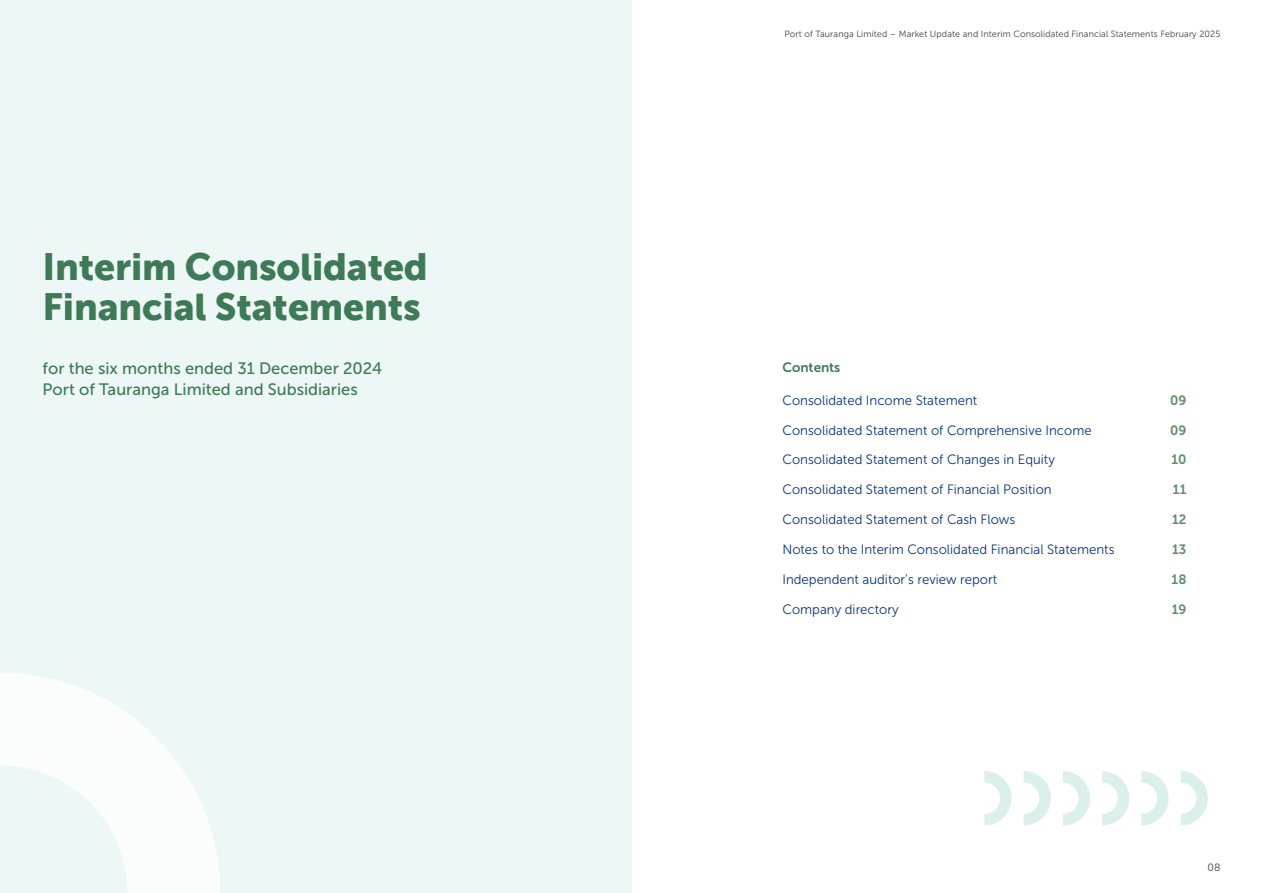
<style>
.page{position:relative;width:1263px;height:893px;background:#fff}
.page>*{position:absolute;margin:0;border:0;box-sizing:border-box;transform-origin:0 0}
.t1{font:37.5px/40.5px "Museo Sans 900";letter-spacing:-.005em;color:#3f7a58}
.t2{font:16.5px/21px "Museo Sans 500";color:#3f7a58}
.t3{font:13.5px "Museo Sans 300";color:#09357c}
.t4{font:13.5px "Museo Sans 700";color:#618f6d}
.t5{font:13.5px "Museo Sans 700";letter-spacing:-.005em;color:#3f7a58}
.t6{font:10.5px "Museo Sans 300";color:#414042}
.t7{font:9px "Museo Sans 300";letter-spacing:.01em;color:#414042}
</style>
<div class="page">
<div style="left:0;top:0;width:631px;height:893px;background:#edf7f5"></div>
<svg style="left:0;top:673px;width:220px;height:220px;fill:#fbfdfd"></svg>
<svg style="left:984px;top:771px;width:28px;height:54px"></svg>
<svg style="left:1024px;top:771px;width:27px;height:54px"></svg>
<svg style="left:1063px;top:771px;width:27px;height:54px"></svg>
<svg style="left:1102px;top:771px;width:27px;height:54px"></svg>
<svg style="left:1141px;top:771px;width:27px;height:54px"></svg>
<svg style="left:1181px;top:771px;width:27px;height:54px"></svg>
<h1 class="t1" style="left:43px;top:246px;width:387px">Interim Consolidated<br>Financial Statements</h1>
<p class="t2" style="left:43px;top:358px;width:341px">for the six months ended 31 December 2024<br>Port of Tauranga Limited and Subsidiaries</p>
<p class="t7" style="left:784px;top:29px;width:438px">Port of Tauranga Limited – Market Update and Interim Consolidated Financial Statements February 2025</p>
<p class="t5" style="left:782px;top:359px;width:59px">Contents</p>
<p class="t3" style="left:782px;top:393px;width:196px">Consolidated Income Statement</p>
<p class="t4" style="left:1170px;top:392px;width:18px">09</p>
<p class="t3" style="left:782px;top:423px;width:311px">Consolidated Statement of Comprehensive Income</p>
<p class="t4" style="left:1170px;top:422px;width:18px">09</p>
<p class="t3" style="left:782px;top:452px;width:274px">Consolidated Statement of Changes in Equity</p>
<p class="t4" style="left:1171px;top:452px;width:17px">10</p>
<p class="t3" style="left:782px;top:482px;width:271px">Consolidated Statement of Financial Position</p>
<p class="t4" style="left:1173px;top:482px;width:15px">11</p>
<p class="t3" style="left:782px;top:512px;width:234px">Consolidated Statement of Cash Flows</p>
<p class="t4" style="left:1172px;top:512px;width:16px">12</p>
<p class="t3" style="left:782px;top:542px;width:334px">Notes to the Interim Consolidated Financial Statements</p>
<p class="t4" style="left:1172px;top:542px;width:16px">13</p>
<p class="t3" style="left:782px;top:572px;width:216px">Independent auditor’s review report</p>
<p class="t4" style="left:1172px;top:572px;width:16px">18</p>
<p class="t3" style="left:782px;top:602px;width:118px">Company directory</p>
<p class="t4" style="left:1172px;top:602px;width:16px">19</p>
<p class="t6" style="left:1207px;top:862px;width:14px">08</p>
</div>
